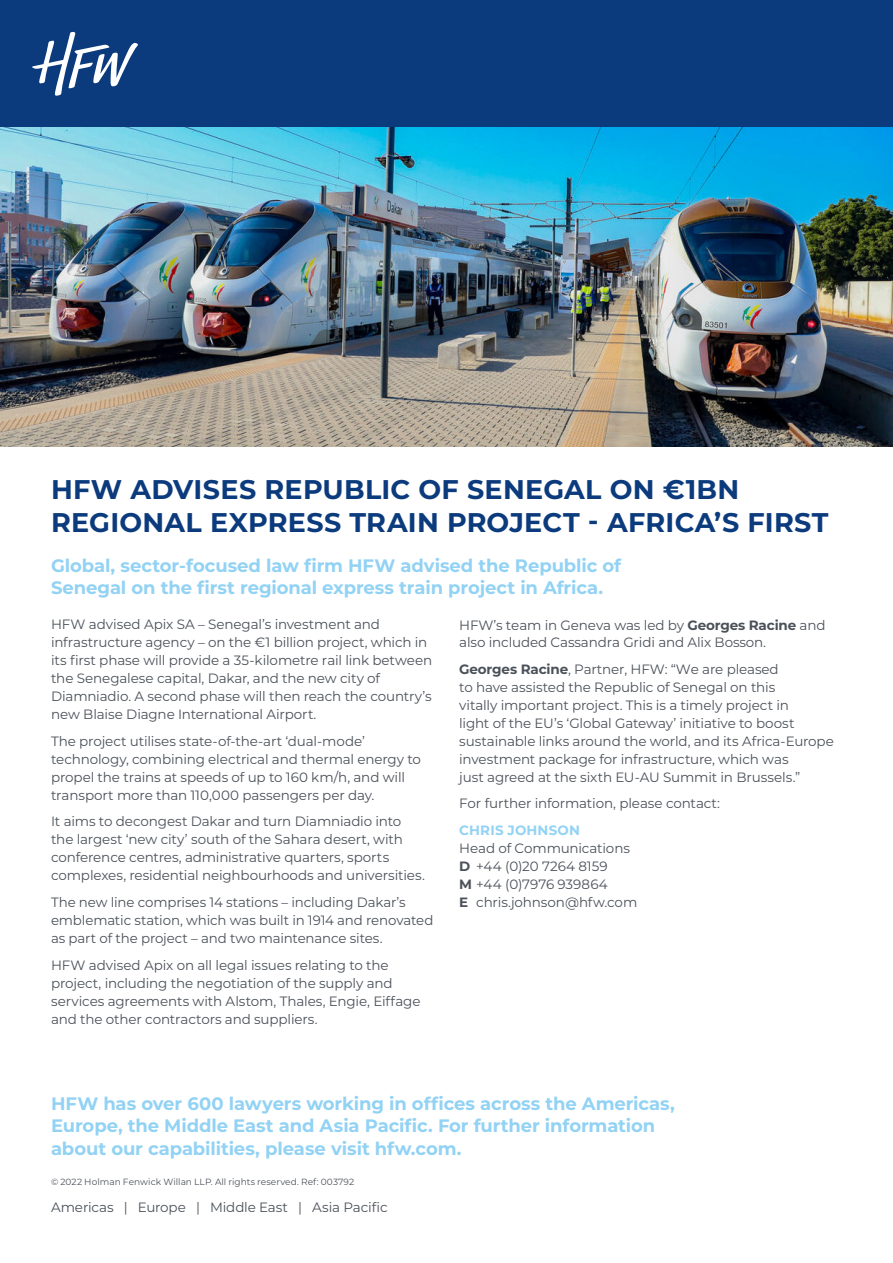
<style>
.page{position:relative;width:893px;height:1263px;background:#fff}
.page>*{position:absolute;margin:0;border:0;box-sizing:border-box;transform-origin:0 0}
.t1{font:700 27px/33px "Montserrat";letter-spacing:.01em;color:#0b3b7c}
.t2{font:700 18px/22.5px "Montserrat";letter-spacing:-.005em;color:#92d2f4}
.t3{font:13.5px/18px "Montserrat";letter-spacing:-.01em;color:#4b5159}
.t4{font:700 13.5px "Montserrat";letter-spacing:.015em;color:#92d2f4}
.t5{font:9px "Montserrat";letter-spacing:.005em;color:#4b5159}
.s1{font-weight:700}
</style>
<div class="page">
<div style="left:0;top:0;width:893px;height:128px;background:#0b3b7c"></div>
<svg style="left:32px;top:32px;width:106px;height:64px"></svg>
<img style="left:0;top:128px;width:893px;height:318px">
<h1 class="t1" style="left:51px;top:472px;width:779px">HFW ADVISES REPUBLIC OF SENEGAL ON €1BN<br>REGIONAL EXPRESS TRAIN PROJECT - AFRICA’S FIRST</h1>
<h2 class="t2" style="left:51px;top:553px;width:572px">Global, sector-focused law firm HFW advised the Republic of<br>Senegal on the first regional express train project in Africa.</h2>
<p class="t3" style="left:51px;top:615px;width:383px">HFW advised Apix SA – Senegal’s investment and infrastructure agency – on the €1 billion project, which in its first phase will provide a 35-kilometre rail link between the Senegalese capital, Dakar, and the new city of Diamniadio. A second phase will then reach the country’s new Blaise Diagne International Airport.</p>
<p class="t3" style="left:51px;top:732px;width:372px">The project utilises state-of-the-art ‘dual-mode’ technology, combining electrical and thermal energy to propel the trains at speeds of up to 160 km/h, and will transport more than 110,000 passengers per day.</p>
<p class="t3" style="left:51px;top:812px;width:375px">It aims to decongest Dakar and turn Diamniadio into the largest ‘new city’ south of the Sahara desert, with conference centres, administrative quarters, sports complexes, residential neighbourhoods and universities.</p>
<p class="t3" style="left:51px;top:893px;width:384px">The new line comprises 14 stations – including Dakar’s emblematic station, which was built in 1914 and renovated as part of the project – and two maintenance sites.</p>
<p class="t3" style="left:51px;top:955px;width:371px">HFW advised Apix on all legal issues relating to the project, including the negotiation of the supply and services agreements with Alstom, Thales, Engie, Eiffage and the other contractors and suppliers.</p>
<p class="t3" style="left:459px;top:616px;width:368px;line-height:17.5px">HFW’s team in Geneva was led by <span class="s1">Georges Racine</span> and also included Cassandra Gridi and Alix Bosson.</p>
<p class="t3" style="left:459px;top:660px;width:376px"><span class="s1">Georges Racine</span>, Partner, HFW: “We are pleased<br>to have assisted the Republic of Senegal on this<br>vitally important project. This is a timely project in<br>light of the EU’s ‘Global Gateway’ initiative to boost sustainable links around the world, and its Africa-Europe investment package for infrastructure, which was<br>just agreed at the sixth EU-AU Summit in Brussels.”</p>
<p class="t3" style="left:459px;top:794px;width:262px">For further information, please contact:</p>
<p class="t4" style="left:459px;top:820px;width:122px">CHRIS JOHNSON</p>
<p class="t3" style="left:459px;top:839px;width:180px">Head of Communications<br><span class="s1">D</span> +44 (0)20 7264 8159<br><span class="s1">M</span> +44 (0)7976 939864<br><span class="s1">E</span> chris.johnson@hfw.com</p>
<h2 class="t2" style="left:51px;top:1091px;width:625px">HFW has over 600 lawyers working in offices across the Americas,<br>Europe, the Middle East and Asia Pacific. For further information about our capabilities, please visit hfw.com.</h2>
<p class="t5" style="left:51px;top:1176px;width:305px">© 2022 Holman Fenwick Willan LLP. All rights reserved. Ref: 003792</p>
<p class="t3" style="left:51px;top:1198px;width:338px">Americas | Europe | Middle East | Asia Pacific</p>
</div>
